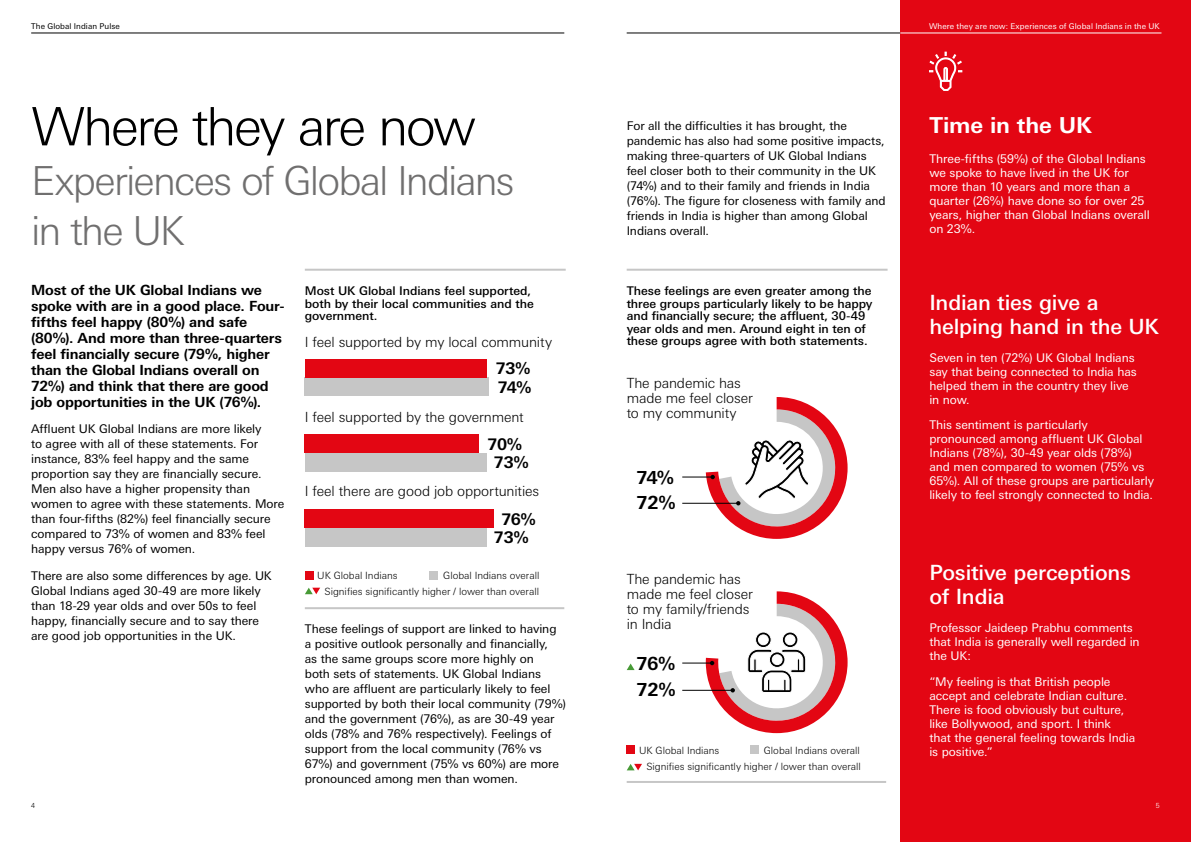
<style>
.page{position:relative;width:1191px;height:842px;background:#fff}
.page>*{position:absolute;margin:0;border:0;box-sizing:border-box;transform-origin:0 0}
.t1{font:300 53px "Univers Nextfor HSBC";letter-spacing:-.055em;color:#000}
.t2{font:300 40px/50px "Univers Nextfor HSBC";letter-spacing:-.045em;color:#706f6f}
.t3{font:700 22px "Univers Nextfor HSBC";letter-spacing:-.005em;color:#fff}
.t4{font:500 21px/24px "Univers Nextfor HSBC";letter-spacing:-.01em;color:#fff}
.t5{font:700 18px/25.8px "Univers Nextfor HSBC";letter-spacing:-.03em;color:#000}
.t6{font:700 16px/18.8px "Univers Nextfor HSBC";letter-spacing:-.025em;color:#000;text-align:center}
.t7{font:700 14px/16px "Univers Nextfor HSBC";letter-spacing:-.015em;color:#000}
.t8{font:300 14px/15px "Univers Nextfor HSBC";letter-spacing:-.01em;color:#000}
.t9{font:12px/15px "Univers Nextfor HSBC";letter-spacing:-.005em;color:#000}
.t10{font:12px/14px "Univers Nextfor HSBC";letter-spacing:-.01em;color:#fff}
.t11{font:500 12px/12.5px "Univers Nextfor HSBC";letter-spacing:-.005em;color:#000}
.t12{font:300 10px "Univers Nextfor HSBC";letter-spacing:-.005em;color:#000}
.t13{font:8px "Univers Nextfor HSBC";letter-spacing:.01em;color:#fff}
.t14{font:8px "Univers Nextfor HSBC";letter-spacing:.01em;color:#000}
.t15{font:300 7px "Univers Nextfor HSBC";color:#000}
.t16{font:300 7px "Univers Nextfor HSBC";color:#fff}
</style>
<div class="page">
<div style="left:305px;top:377px;width:184px;height:18px;background:#c6c6c6"></div>
<div style="left:305px;top:359px;width:181px;height:18px;background:#e30613"></div>
<div style="left:305px;top:509px;width:189px;height:19px;background:#e30613"></div>
<div style="left:305px;top:434px;width:174px;height:19px;background:#e30613"></div>
<hr style="left:305px;top:269px;width:261px;height:2px;background:#c6c6c6">
<svg style="left:305px;top:588px;width:15px;height:6px"></svg>
<hr style="left:305px;top:607px;width:259px;height:2px;background:#c6c6c6">
<div style="left:305px;top:571px;width:8px;height:8px;background:#e30613"></div>
<div style="left:429px;top:571px;width:9px;height:8px;background:#c6c6c6"></div>
<div style="left:305px;top:528px;width:181px;height:19px;background:#c6c6c6"></div>
<div style="left:305px;top:453px;width:181px;height:19px;background:#c6c6c6"></div>
<hr style="left:626px;top:269px;width:261px;height:2px;background:#c6c6c6">
<svg style="left:627px;top:764px;width:15px;height:6px"></svg>
<div style="left:626px;top:745px;width:9px;height:9px;background:#e30613"></div>
<div style="left:750px;top:745px;width:8px;height:9px;background:#c6c6c6"></div>
<hr style="left:626px;top:781px;width:260px;height:2px;background:#c6c6c6">
<hr style="left:682px;top:476px;width:31px;height:1px;background:#000">
<hr style="left:682px;top:662px;width:30px;height:1px;background:#000">
<hr style="left:682px;top:690px;width:50px;height:1px;background:#000">
<svg style="left:706px;top:591px;width:141px;height:142px"></svg>
<hr style="left:682px;top:503px;width:56px;height:1px;background:#000">
<svg style="left:706px;top:397px;width:141px;height:142px"></svg>
<div style="left:900px;top:0;width:291px;height:842px;background:#e30613"></div>
<svg style="left:929px;top:52px;width:33px;height:39px"></svg>
<hr style="left:626px;top:33px;width:274px;height:1px;background:#000">
<hr style="left:900px;top:33px;width:261px;height:1px;background:#fff">
<hr style="left:31px;top:33px;width:533px;height:1px;background:#000">
<svg style="left:626px;top:663px;width:8px;height:7px"></svg>
<p class="t14" style="left:31px;top:20px;width:90px">The Global Indian Pulse</p>
<h1 class="t1" style="left:31px;top:89px;width:446px">Where they are now</h1>
<h2 class="t2" style="left:31px;top:153px;width:485px">Experiences of Global Indians in the UK</h2>
<p class="t7" style="left:31px;top:281px;width:255px">Most of the UK Global Indians we spoke with are in a good place. Four&shy;fifths feel happy (80%) and safe (80%). And more than three-quarters feel financially secure (79%, higher than the Global Indians overall on 72%) and think that there are good job opportunities in the UK (76%).</p>
<p class="t9" style="left:31px;top:421px;width:255px">Affluent UK Global Indians are more likely<br>to agree with all of these statements. For instance, 83% feel happy and the same proportion say they are financially secure.<br>Men also have a higher propensity than women to agree with these statements. More than four-fifths (82%) feel financially secure compared to 73% of women and 83% feel happy versus 76% of women.</p>
<p class="t9" style="left:31px;top:567px;width:242px">There are also some differences by age. UK Global Indians aged 30-49 are more likely than 18-29 year olds and over 50s to feel happy, financially secure and to say there are good job opportunities in the UK.</p>
<p class="t15" style="left:31px;top:800px;width:5px">4</p>
<p class="t11" style="left:305px;top:284px;width:230px">Most UK Global Indians feel supported, both by their local communities and the government.</p>
<p class="t8" style="left:305px;top:333px;width:249px">I feel supported by my local community</p>
<h3 class="t6" style="left:496px;top:358px;width:36px">73%</h3>
<h3 class="t6" style="left:498px;top:376px;width:35px">74%</h3>
<p class="t8" style="left:305px;top:408px;width:220px">I feel supported by the government</p>
<h3 class="t6" style="left:487px;top:433px;width:43px">70%<br>73%</h3>
<p class="t8" style="left:305px;top:483px;width:236px">I feel there are good job opportunities</p>
<h3 class="t6" style="left:501px;top:508px;width:36px">76%</h3>
<h3 class="t6" style="left:494px;top:527px;width:36px">73%</h3>
<p class="t12" style="left:317px;top:568px;width:82px">UK Global Indians</p>
<p class="t12" style="left:443px;top:568px;width:98px">Global Indians overall</p>
<p class="t12" style="left:324px;top:585px;width:216px">Signifies significantly higher / lower than overall</p>
<p class="t9" style="left:305px;top:620px;width:263px">These feelings of support are linked to having a positive outlook personally and financially,<br>as the same groups score more highly on<br>both sets of statements. UK Global Indians who are affluent are particularly likely to feel supported by both their local community (79%) and the government (76%), as are 30-49 year olds (78% and 76% respectively). Feelings of support from the local community (76% vs 67%) and government (75% vs 60%) are more pronounced among men than women.</p>
<p class="t9" style="left:626px;top:117px;width:260px">For all the difficulties it has brought, the pandemic has also had some positive impacts, making three-quarters of UK Global Indians feel closer both to their community in the UK (74%) and to their family and friends in India (76%). The figure for closeness with family and friends in India is higher than among Global Indians overall.</p>
<p class="t11" style="left:626px;top:284px;width:247px">These feelings are even greater among the three groups particularly likely to be happy and financially secure; the affluent, 30-49 year olds and men. Around eight in ten of these groups agree with both statements.</p>
<p class="t8" style="left:626px;top:375px;width:128px">The pandemic has made me feel closer to my community</p>
<h3 class="t5" style="left:636px;top:464px;width:39px">74%</h3>
<h3 class="t5" style="left:636px;top:488px;width:40px">72%</h3>
<p class="t8" style="left:626px;top:571px;width:128px">The pandemic has made me feel closer to my family/friends in India</p>
<h3 class="t5" style="left:636px;top:650px;width:40px">76%<br>72%</h3>
<p class="t12" style="left:639px;top:743px;width:82px">UK Global Indians</p>
<p class="t12" style="left:764px;top:743px;width:98px">Global Indians overall</p>
<p class="t12" style="left:646px;top:760px;width:216px">Signifies significantly higher / lower than overall</p>
<p class="t13" style="left:929px;top:21px;width:232px">Where they are now: Experiences of Global Indians in the UK</p>
<h3 class="t3" style="left:929px;top:109px;width:164px">Time in the UK</h3>
<p class="t10" style="left:929px;top:150px;width:222px">Three-fifths (59%) of the Global Indians we spoke to have lived in the UK for more than 10 years and more than a quarter (26%) have done so for over 25 years, higher than Global Indians overall on 23%.</p>
<h3 class="t4" style="left:929px;top:289px;width:231px">Indian ties give a helping hand in the UK</h3>
<p class="t10" style="left:929px;top:350px;width:209px">Seven in ten (72%) UK Global Indians say that being connected to India has helped them in the country they live in now.</p>
<p class="t10" style="left:929px;top:417px;width:226px">This sentiment is particularly pronounced among affluent UK Global Indians (78%), 30-49 year olds (78%) and men compared to women (75% vs 65%). All of these groups are particularly likely to feel strongly connected to India.</p>
<h3 class="t4" style="left:929px;top:559px;width:203px">Positive perceptions of India</h3>
<p class="t10" style="left:929px;top:620px;width:212px">Professor Jaideep Prabhu comments that India is generally well regarded in the UK:</p>
<p class="t10" style="left:929px;top:674px;width:207px">“My feeling is that British people accept and celebrate Indian culture.<br>There is food obviously but culture, like Bollywood, and sport. I think that the general feeling towards India is positive.”</p>
<p class="t16" style="left:1155px;top:800px;width:5px">5</p>
</div>
